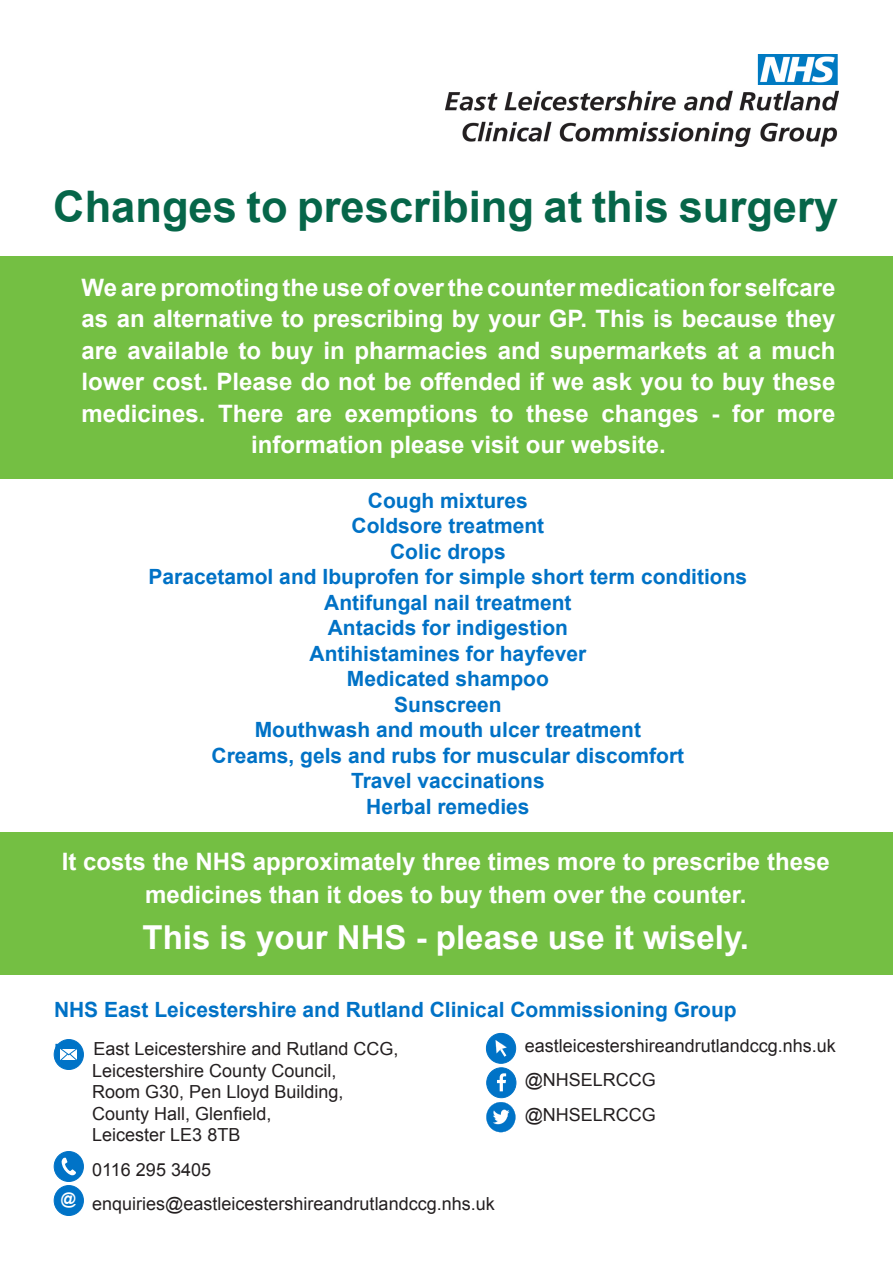
<style>
.page{position:relative;width:893px;height:1263px;background:#fff}
.page>*{position:absolute;margin:0;border:0;box-sizing:border-box;transform-origin:0 0}
.t1{font:700 43.5px "Arial";color:#066649}
.t2{font:700 33px "Arial";color:#fff}
.t3{font:700 24px/31.5px "Arial";color:#fff;text-align:center}
.t4{font:700 21px "Arial";color:#0072c6}
.t5{font:18px "Arial";color:#231f20}
.s1{font-weight:700;font-size:21px;color:#0072c6}
</style>
<div class="page">
<div style="left:0;top:833px;width:893px;height:142px;background:#74bf43"></div>
<div style="left:0;top:256px;width:893px;height:222px;background:#74bf43"></div>
<img style="left:446px;top:54px;width:393px;height:93px">
<div style="left:487px;top:1068px;width:29px;height:30px;background:#0073c7;border-radius:50%"></div>
<div style="left:487px;top:1067px;width:29px;height:31px;border:1px solid #0073c7;border-radius:50%"></div>
<svg style="left:497px;top:1073px;width:9px;height:18px"></svg>
<div style="left:486px;top:1033px;width:30px;height:30px;background:#0073c7;border-radius:50%"></div>
<div style="left:486px;top:1033px;width:30px;height:30px;border:1px solid #0073c7;border-radius:50%"></div>
<svg style="left:496px;top:1040px;width:11px;height:17px"></svg>
<svg style="left:486px;top:1102px;width:30px;height:30px"></svg>
<img style="left:492px;top:1109px;width:18px;height:16px">
<div style="left:54px;top:1151px;width:29px;height:30px;background:#0073c7;border-radius:50%"></div>
<div style="left:54px;top:1151px;width:30px;height:30px;border:1px solid #0073c7;border-radius:50%"></div>
<svg style="left:61px;top:1157px;width:15px;height:18px"></svg>
<div style="left:54px;top:1185px;width:29px;height:30px;background:#0073c7;border-radius:50%"></div>
<div style="left:54px;top:1185px;width:30px;height:31px;border:1px solid #0073c7;border-radius:50%"></div>
<div style="left:54px;top:1039px;width:29px;height:30px;background:#0073c7;border-radius:50%"></div>
<div style="left:54px;top:1039px;width:30px;height:31px;border:1px solid #0073c7;border-radius:50%"></div>
<svg style="left:60px;top:1049px;width:17px;height:11px"></svg>
<p class="t1" style="left:53px;top:178px;width:786px">Changes to prescribing at this surgery</p>
<p class="t3" style="left:82px;top:272px;width:755px">We are promoting the use of over the counter medication for selfcare as an alternative to prescribing by your GP. This is because they are available to buy in pharmacies and supermarkets at a much lower cost. Please do not be offended if we ask you to buy these medicines. There are exemptions to these changes - for more information please visit our website.</p>
<p class="t4" style="left:368px;top:486px;width:161px">Cough mixtures</p>
<p class="t4" style="left:352px;top:512px;width:194px">Coldsore treatment</p>
<p class="t4" style="left:390px;top:537px;width:117px">Colic drops</p>
<p class="t4" style="left:149px;top:563px;width:600px">Paracetamol and Ibuprofen for simple short term conditions</p>
<p class="t4" style="left:324px;top:588px;width:249px">Antifungal nail treatment</p>
<p class="t4" style="left:328px;top:614px;width:242px">Antacids for indigestion</p>
<p class="t4" style="left:310px;top:639px;width:278px">Antihistamines for hayfever</p>
<p class="t4" style="left:347px;top:665px;width:203px">Medicated shampoo</p>
<p class="t4" style="left:394px;top:690px;width:109px">Sunscreen</p>
<p class="t4" style="left:255px;top:716px;width:388px">Mouthwash and mouth ulcer treatment</p>
<p class="t4" style="left:212px;top:741px;width:474px">Creams, gels and rubs for muscular discomfort</p>
<p class="t4" style="left:351px;top:767px;width:195px">Travel vaccinations</p>
<p class="t4" style="left:366px;top:792px;width:165px">Herbal remedies</p>
<p class="t3" style="left:62px;top:846px;width:769px;line-height:33px">It costs the NHS approximately three times more to prescribe these medicines than it does to buy them over the counter.</p>
<p class="t2" style="left:143px;top:915px;width:608px">This is your NHS - please use it wisely.</p>
<p class="t4" style="left:54px;top:996px;width:684px">NHS East Leicestershire and Rutland Clinical Commissioning Group</p>
<p class="t5" style="left:54px;top:1037px;width:346px"><span class="s1">us</span> East Leicestershire and Rutland CCG,</p>
<p class="t5" style="left:92px;top:1058px;width:246px">Leicestershire County Council,</p>
<p class="t5" style="left:92px;top:1080px;width:253px">Room G30, Pen Lloyd Building,</p>
<p class="t5" style="left:92px;top:1101px;width:181px">County Hall, Glenfield,</p>
<p class="t5" style="left:92px;top:1123px;width:150px">Leicester LE3 8TB</p>
<p class="t5" style="left:92px;top:1157px;width:120px">0116 295 3405</p>
<p class="t5" style="left:61px;top:1192px;width:435px"><sup>@</sup> enquiries@eastleicestershireandrutlandccg.nhs.uk</p>
<p class="t5" style="left:525px;top:1034px;width:313px">eastleicestershireandrutlandccg.nhs.uk</p>
<p class="t5" style="left:525px;top:1068px;width:133px">@NHSELRCCG</p>
<p class="t5" style="left:525px;top:1102px;width:133px">@NHSELRCCG</p>
</div>
